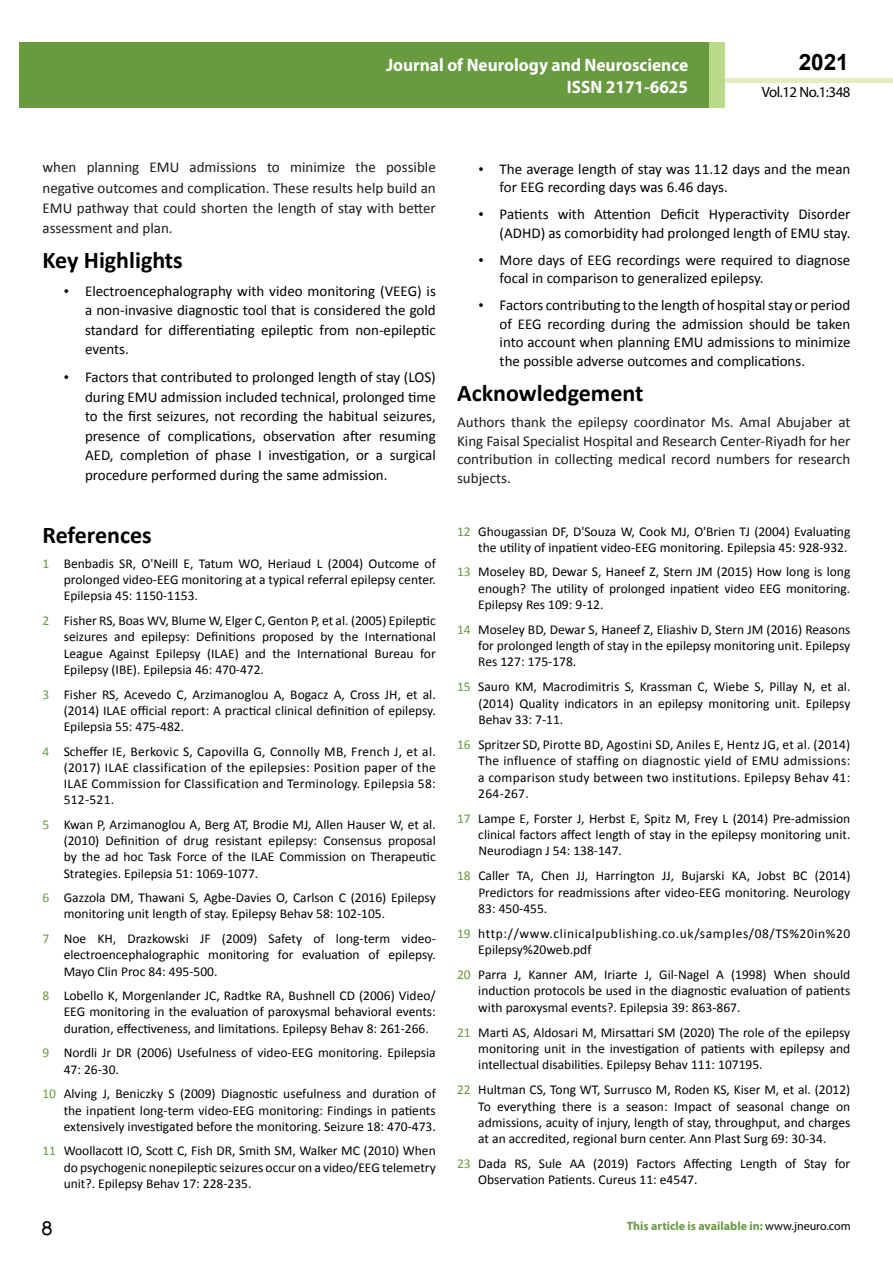
<style>
.page{position:relative;width:893px;height:1263px;background:#fff}
.page>*{position:absolute;margin:0;border:0;box-sizing:border-box;transform-origin:0 0}
.t1{font:25.5px "Tunga";color:#000}
.t2{font:700 24px "Calibri";color:#000}
.t3{font:700 22.5px "Arial";color:#000}
.t4{font:700 18px/21.6px "Myriad Pro";color:#fff;text-align:right;scale:.96 1}
.t5{font:15px/19.5px "Calibri";color:#000;text-align:justify}
.t6{font:15px/20.2px "Calibri";color:#1a1a1a;text-align:justify}
.t7{font:14.85px "Myriad Pro";letter-spacing:-.03em;color:#000}
.t8{font:13.5px/16.2px "Calibri";color:#000;text-align:justify}
.t9{font:13.5px/16.4px "Calibri";letter-spacing:.045em;color:#000}
.t10{font:700 12px "Myriad Pro";color:#689a40}
.s1{font-family:"Times New Roman"}
.s2{color:#689a40}
.s3{font-weight:400;color:#000}
</style>
<div class="page">
<hr style="left:725px;top:78px;width:168px;height:4px;background:#e1eec5">
<div style="left:19px;top:42px;width:690px;height:66px;background:#689a40"></div>
<div style="left:709px;top:42px;width:16px;height:66px;background:#b9da89"></div>
<h3 class="t4" style="left:386px;top:54px;width:316px">Journal of Neurology and Neuroscience<br>ISSN 2171-6625</h3>
<h3 class="t4" style="left:517px;top:53px;width:198px">ARCHIVOS DE MEDICINA<br>ISSN 1698-9465</h3>
<h3 class="t3" style="left:799px;top:47px;width:52px">2021</h3>
<p class="t7" style="left:762px;top:83px;width:90px">Vol.12 No.1:348</p>
<p class="t6" style="left:43px;top:157px;width:395px">when planning EMU admissions to minimize the possible negative outcomes and complication. These results help build an EMU pathway that could shorten the length of stay with better assessment and plan.</p>
<h2 class="t2" style="left:43px;top:245px;width:142px">Key Highlights</h2>
<p class="t5" style="left:85px;top:281px;width:352px;text-indent:-21px"><span class="s1">•</span> Electroencephalography with video monitoring (VEEG) is a non-invasive diagnostic tool that is considered the gold standard for differentiating epileptic from non-epileptic events.</p>
<p class="t5" style="left:85px;top:368px;width:352px;text-indent:-21px"><span class="s1">•</span> Factors that contributed to prolonged length of stay (LOS) during EMU admission included technical, prolonged time to the first seizures, not recording the habitual seizures, presence of complications, observation after resuming AED, completion of phase I investigation, or a surgical procedure performed during the same admission.</p>
<h2 class="t2" style="left:43px;top:520px;width:111px">References</h2>
<p class="t8" style="left:64px;top:555px;width:374px;text-indent:-21px"><span class="s2">1</span> Benbadis SR, O'Neill E, Tatum WO, Heriaud L (2004) Outcome of prolonged video‐EEG monitoring at a typical referral epilepsy center.<br>Epilepsia 45: 1150-1153.</p>
<p class="t8" style="left:64px;top:613px;width:374px;text-indent:-21px"><span class="s2">2</span> Fisher RS, Boas WV, Blume W, Elger C, Genton P, et al. (2005) Epileptic seizures and epilepsy: Definitions proposed by the International League Against Epilepsy (ILAE) and the International Bureau for Epilepsy (IBE). Epilepsia 46: 470-472.</p>
<p class="t8" style="left:64px;top:686px;width:374px;text-indent:-21px"><span class="s2">3</span> Fisher RS, Acevedo C, Arzimanoglou A, Bogacz A, Cross JH, et al. (2014) ILAE official report: A practical clinical definition of epilepsy.<br>Epilepsia 55: 475-482.</p>
<p class="t8" style="left:64px;top:743px;width:374px;text-indent:-21px"><span class="s2">4</span> Scheffer IE, Berkovic S, Capovilla G, Connolly MB, French J, et al. (2017) ILAE classification of the epilepsies: Position paper of the ILAE Commission for Classification and Terminology. Epilepsia 58:<br>512-521.</p>
<p class="t8" style="left:64px;top:816px;width:374px;text-indent:-21px"><span class="s2">5</span> Kwan P, Arzimanoglou A, Berg AT, Brodie MJ, Allen Hauser W, et al. (2010) Definition of drug resistant epilepsy: Consensus proposal by the ad hoc Task Force of the ILAE Commission on Therapeutic Strategies. Epilepsia 51: 1069-1077.</p>
<p class="t8" style="left:64px;top:890px;width:374px;text-indent:-21px"><span class="s2">6</span> Gazzola DM, Thawani S, Agbe-Davies O, Carlson C (2016) Epilepsy monitoring unit length of stay. Epilepsy Behav 58: 102-105.</p>
<p class="t8" style="left:64px;top:931px;width:374px;text-indent:-21px"><span class="s2">7</span> Noe KH, Drazkowski JF (2009) Safety of long-term video&shy;electroencephalographic monitoring for evaluation of epilepsy.<br>Mayo Clin Proc 84: 495-500.</p>
<p class="t8" style="left:64px;top:988px;width:374px;text-indent:-21px"><span class="s2">8</span> Lobello K, Morgenlander JC, Radtke RA, Bushnell CD (2006) Video/ EEG monitoring in the evaluation of paroxysmal behavioral events: duration, effectiveness, and limitations. Epilepsy Behav 8: 261-266.</p>
<p class="t8" style="left:64px;top:1045px;width:374px;text-indent:-21px"><span class="s2">9</span> Nordli Jr DR (2006) Usefulness of video‐EEG monitoring. Epilepsia<br>47: 26-30.</p>
<p class="t8" style="left:64px;top:1086px;width:374px;text-indent:-21px"><span class="s2">10</span> Alving J, Beniczky S (2009) Diagnostic usefulness and duration of the inpatient long-term video-EEG monitoring: Findings in patients extensively investigated before the monitoring. Seizure 18: 470-473.</p>
<p class="t8" style="left:64px;top:1143px;width:374px;text-indent:-21px"><span class="s2">11</span> Woollacott IO, Scott C, Fish DR, Smith SM, Walker MC (2010) When do psychogenic nonepileptic seizures occur on a video/EEG telemetry unit?. Epilepsy Behav 17: 228-235.</p>
<p class="t5" style="left:500px;top:160px;width:352px;line-height:18.5px;text-indent:-21px"><span class="s1">•</span> The average length of stay was 11.12 days and the mean for EEG recording days was 6.46 days.</p>
<p class="t5" style="left:478px;top:205px;width:374px;line-height:18.5px;text-align:right"><span class="s1">•</span> Patients with Attention Deficit Hyperactivity Disorder (ADHD) as comorbidity had prolonged length of EMU stay.</p>
<p class="t5" style="left:500px;top:251px;width:352px;line-height:18.5px;text-indent:-21px"><span class="s1">•</span> More days of EEG recordings were required to diagnose focal in comparison to generalized epilepsy.</p>
<p class="t5" style="left:500px;top:296px;width:352px;line-height:18.5px;text-indent:-21px"><span class="s1">•</span> Factors contributing to the length of hospital stay or period of EEG recording during the admission should be taken into account when planning EMU admissions to minimize the possible adverse outcomes and complications.</p>
<h2 class="t2" style="left:457px;top:377px;width:188px">Acknowledgement</h2>
<p class="t6" style="left:457px;top:413px;width:395px;line-height:18.5px">Authors thank the epilepsy coordinator Ms. Amal Abujaber at King Faisal Specialist Hospital and Research Center-Riyadh for her contribution in collecting medical record numbers for research subjects.</p>
<p class="t8" style="left:457px;top:523px;width:395px;text-align:right"><span class="s2">12</span> Ghougassian DF, D'Souza W, Cook MJ, O'Brien TJ (2004) Evaluating the utility of inpatient video‐EEG monitoring. Epilepsia 45: 928-932.</p>
<p class="t8" style="left:478px;top:564px;width:374px;text-indent:-21px"><span class="s2">13</span> Moseley BD, Dewar S, Haneef Z, Stern JM (2015) How long is long enough? The utility of prolonged inpatient video EEG monitoring.<br>Epilepsy Res 109: 9-12.</p>
<p class="t8" style="left:478px;top:621px;width:374px;text-indent:-21px"><span class="s2">14</span> Moseley BD, Dewar S, Haneef Z, Eliashiv D, Stern JM (2016) Reasons for prolonged length of stay in the epilepsy monitoring unit. Epilepsy Res 127: 175-178.</p>
<p class="t8" style="left:478px;top:679px;width:374px;text-indent:-21px"><span class="s2">15</span> Sauro KM, Macrodimitris S, Krassman C, Wiebe S, Pillay N, et al. (2014) Quality indicators in an epilepsy monitoring unit. Epilepsy Behav 33: 7-11.</p>
<p class="t8" style="left:478px;top:736px;width:374px;text-indent:-21px"><span class="s2">16</span> Spritzer SD, Pirotte BD, Agostini SD, Aniles E, Hentz JG, et al. (2014)<br>The influence of staffing on diagnostic yield of EMU admissions: a comparison study between two institutions. Epilepsy Behav 41:<br>264-267.</p>
<p class="t8" style="left:478px;top:810px;width:374px;text-indent:-21px"><span class="s2">17</span> Lampe E, Forster J, Herbst E, Spitz M, Frey L (2014) Pre-admission clinical factors affect length of stay in the epilepsy monitoring unit.<br>Neurodiagn J 54: 138-147.</p>
<p class="t8" style="left:478px;top:868px;width:374px;text-indent:-21px"><span class="s2">18</span> Caller TA, Chen JJ, Harrington JJ, Bujarski KA, Jobst BC (2014)<br>Predictors for readmissions after video-EEG monitoring. Neurology 83: 450-455.</p>
<p class="t9" style="left:478px;top:925px;width:374px;text-indent:-21px"><span class="s2">19</span> http://www.clinicalpublishing.co.uk/samples/08/TS%20in%20<br>Epilepsy%20web.pdf</p>
<p class="t8" style="left:478px;top:966px;width:374px;text-indent:-21px"><span class="s2">20</span> Parra J, Kanner AM, Iriarte J, Gil‐Nagel A (1998) When should induction protocols be used in the diagnostic evaluation of patients with paroxysmal events?. Epilepsia 39: 863-867.</p>
<p class="t8" style="left:478px;top:1024px;width:374px;text-indent:-21px"><span class="s2">21</span> Marti AS, Aldosari M, Mirsattari SM (2020) The role of the epilepsy monitoring unit in the investigation of patients with epilepsy and intellectual disabilities. Epilepsy Behav 111: 107195.</p>
<p class="t8" style="left:478px;top:1081px;width:374px;text-indent:-21px"><span class="s2">22</span> Hultman CS, Tong WT, Surrusco M, Roden KS, Kiser M, et al. (2012)<br>To everything there is a season: Impact of seasonal change on admissions, acuity of injury, length of stay, throughput, and charges at an accredited, regional burn center. Ann Plast Surg 69: 30-34.</p>
<p class="t8" style="left:478px;top:1155px;width:374px;text-indent:-21px"><span class="s2">23</span> Dada RS, Sule AA (2019) Factors Affecting Length of Stay for<br>Observation Patients. Cureus 11: e4547.</p>
<h1 class="t1" style="left:41px;top:1211px;width:13px">8</h1>
<p class="t10" style="left:627px;top:1218px;width:225px">This article is available in: <span class="s3">www.jneuro.com</span></p>
</div>
